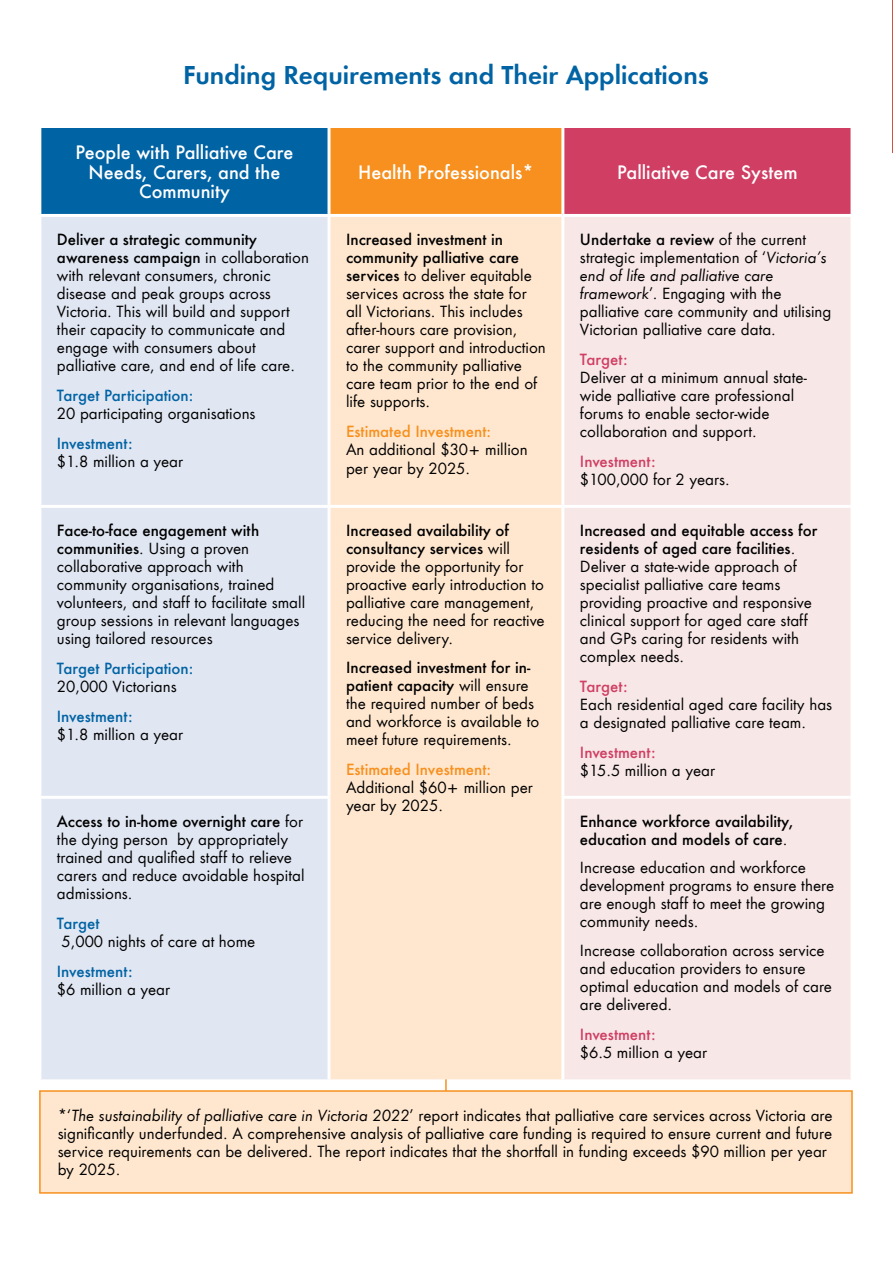
<style>
.page{position:relative;width:893px;height:1263px;background:#fff}
.page>*{position:absolute;margin:0;border:0;box-sizing:border-box;transform-origin:0 0}
.t1{font:24px "Futura ND Demibold";color:#0063a4}
.t2{font:500 18px/19.5px "Futura";color:#fff;text-align:center}
.t3{font:15px/18px "Futura ND Book";color:#000}
.t4{font:500 15px/18px "Futura";color:#000}
.t5{font:500 15px "Futura";color:#0063a4}
.t6{font:500 15px "Futura";color:#d03e63}
.t7{font:500 15px "Futura";color:#f7901e}
.s1{font-family:"Futura ND Book";font-weight:400}
.s2{font-family:"Futura";font-weight:500}
.s3{font-family:"Futura BT";font-weight:500}
.s4{font-style:italic}
</style>
<div class="page">
<hr style="left:445px;top:1054px;width:2px;height:52px;background:#f7901e">
<div style="left:40px;top:128px;width:289px;height:87px;background:#0063a4"></div>
<div style="left:329px;top:128px;width:234px;height:87px;background:#f7901e"></div>
<div style="left:563px;top:128px;width:289px;height:87px;background:#d03e63"></div>
<div style="left:41px;top:217px;width:286px;height:862px;background:#e0e6f2"></div>
<div style="left:330px;top:217px;width:231px;height:862px;background:#ffe7cf"></div>
<div style="left:564px;top:217px;width:286px;height:862px;background:#f7e7e7"></div>
<hr style="left:38px;top:128px;width:3px;height:86px;background:#fff">
<hr style="left:327px;top:128px;width:3px;height:86px;background:#fff">
<hr style="left:561px;top:128px;width:3px;height:86px;background:#fff">
<hr style="left:850px;top:128px;width:3px;height:86px;background:#fff">
<hr style="left:38px;top:214px;width:291px;height:3px;background:#fff">
<hr style="left:329px;top:214px;width:234px;height:3px;background:#fff">
<hr style="left:563px;top:214px;width:290px;height:3px;background:#fff">
<hr style="left:38px;top:505px;width:291px;height:3px;background:#fff">
<hr style="left:329px;top:505px;width:234px;height:3px;background:#fff">
<hr style="left:563px;top:505px;width:290px;height:3px;background:#fff">
<hr style="left:38px;top:796px;width:292px;height:3px;background:#fff">
<hr style="left:561px;top:796px;width:292px;height:3px;background:#fff">
<hr style="left:892px;top:0;width:1px;height:153px;background:#d35044">
<div style="left:40px;top:1091px;width:812px;height:102px;background:#ffe7cf"></div>
<div style="left:39px;top:1090px;width:814px;height:104px;border:2px solid #f7901e"></div>
<h1 class="t1" style="left:183px;top:59px;width:527px">Funding Requirements and Their Applications</h1>
<p class="t2" style="left:76px;top:143px;width:219px">People with Palliative Care<br>Needs, Carers, and the<br>Community</p>
<p class="t4" style="left:57px;top:230px;width:254px">Deliver a strategic community awareness campaign <span class="s1">in collaboration</span></p>
<p class="t3" style="left:57px;top:266px;width:240px">with relevant consumers, chronic disease and peak groups across Victoria. This will build and support their capacity to communicate and engage with consumers about palliative care, and end of life care.</p>
<p class="t5" style="left:57px;top:385px;width:138px">Target Participation:</p>
<p class="t3" style="left:57px;top:404px;width:200px">20 participating organisations</p>
<p class="t5" style="left:57px;top:433px;width:77px">Investment:</p>
<p class="t3" style="left:57px;top:453px;width:128px">$1.8 million a year</p>
<p class="t4" style="left:57px;top:521px;width:204px">Face-to-face engagement with</p>
<p class="t3" style="left:57px;top:539px;width:250px"><span class="s2">communities</span>. Using a proven collaborative approach with community organisations, trained volunteers, and staff to facilitate small group sessions in relevant languages using tailored resources</p>
<p class="t5" style="left:57px;top:658px;width:138px">Target Participation:</p>
<p class="t3" style="left:57px;top:677px;width:121px">20,000 Victorians</p>
<p class="t5" style="left:57px;top:706px;width:77px">Investment:</p>
<p class="t3" style="left:57px;top:726px;width:128px">$1.8 million a year</p>
<p class="t4" style="left:57px;top:812px;width:248px">Access to in-home overnight care <span class="s1">for</span></p>
<p class="t3" style="left:57px;top:830px;width:249px">the dying person by appropriately trained and qualified staff to relieve carers and reduce avoidable hospital admissions.</p>
<p class="t5" style="left:57px;top:913px;width:44px">Target</p>
<p class="t3" style="left:62px;top:932px;width:195px">5,000 nights of care at home</p>
<p class="t5" style="left:57px;top:961px;width:77px">Investment:</p>
<p class="t3" style="left:57px;top:980px;width:115px">$6 million a year</p>
<p class="t2" style="left:358px;top:162px;width:177px">Health Professionals*</p>
<p class="t2" style="left:617px;top:162px;width:182px">Palliative Care System</p>
<p class="t4" style="left:346px;top:230px;width:175px">Increased investment in community palliative care</p>
<p class="t3" style="left:346px;top:266px;width:201px"><span class="s2">services</span> to deliver equitable services across the state for all Victorians. This includes after-hours care provision, carer support and introduction to the community palliative care team prior to the end of life supports.</p>
<p class="t7" style="left:346px;top:421px;width:147px">Estimated Investment:</p>
<p class="t3" style="left:346px;top:441px;width:183px">An additional $30<span class="s3">+</span> million per year by 2025.</p>
<p class="t4" style="left:346px;top:521px;width:165px">Increased availability of consultancy services <span class="s1">will</span></p>
<p class="t3" style="left:346px;top:557px;width:200px">provide the opportunity for proactive early introduction to palliative care management, reducing the need for reactive service delivery.</p>
<p class="t4" style="left:346px;top:658px;width:186px">Increased investment for in&shy;patient capacity <span class="s1">will ensure</span></p>
<p class="t3" style="left:346px;top:694px;width:195px">the required number of beds and workforce is available to meet future requirements.</p>
<p class="t7" style="left:346px;top:759px;width:147px">Estimated Investment:</p>
<p class="t3" style="left:346px;top:779px;width:188px">Additional $60<span class="s3">+</span> million per year by 2025.</p>
<p class="t4" style="left:580px;top:230px;width:228px">Undertake a review <span class="s1">of the current</span></p>
<p class="t3" style="left:580px;top:248px;width:253px">strategic implementation of ‘<span class="s4">Victoria’s end of life and palliative care framework</span>’. Engaging with the palliative care community and utilising Victorian palliative care data.</p>
<p class="t6" style="left:580px;top:349px;width:49px">Target:</p>
<p class="t3" style="left:580px;top:368px;width:228px">Deliver at a minimum annual state&shy;wide palliative care professional forums to enable sector-wide collaboration and support.</p>
<p class="t6" style="left:580px;top:451px;width:77px">Investment:</p>
<p class="t3" style="left:580px;top:471px;width:151px">$100,000 for 2 years.</p>
<p class="t4" style="left:580px;top:521px;width:239px">Increased and equitable access for residents of aged care facilities<span class="s1">.</span></p>
<p class="t3" style="left:580px;top:557px;width:234px">Deliver a state-wide approach of specialist palliative care teams providing proactive and responsive clinical support for aged care staff and GPs caring for residents with complex needs.</p>
<p class="t6" style="left:580px;top:676px;width:49px">Target:</p>
<p class="t3" style="left:580px;top:695px;width:254px">Each residential aged care facility has a designated palliative care team.</p>
<p class="t6" style="left:580px;top:742px;width:77px">Investment:</p>
<p class="t3" style="left:580px;top:762px;width:137px">$15.5 million a year</p>
<p class="t4" style="left:580px;top:812px;width:215px">Enhance workforce availability, education and models of care<span class="s1">.</span></p>
<p class="t3" style="left:580px;top:859px;width:256px">Increase education and workforce development programs to ensure there are enough staff to meet the growing community needs.</p>
<p class="t3" style="left:580px;top:941px;width:254px">Increase collaboration across service and education providers to ensure optimal education and models of care are delivered.</p>
<p class="t6" style="left:580px;top:1024px;width:77px">Investment:</p>
<p class="t3" style="left:580px;top:1044px;width:129px">$6.5 million a year</p>
<p class="t3" style="left:58px;top:1107px;width:776px">*‘<span class="s4">The sustainability of palliative care in Victoria 2022</span>’ report indicates that palliative care services across Victoria are significantly underfunded. A comprehensive analysis of palliative care funding is required to ensure current and future service requirements can be delivered. The report indicates that the shortfall in funding exceeds $90 million per year by 2025.</p>
</div>
